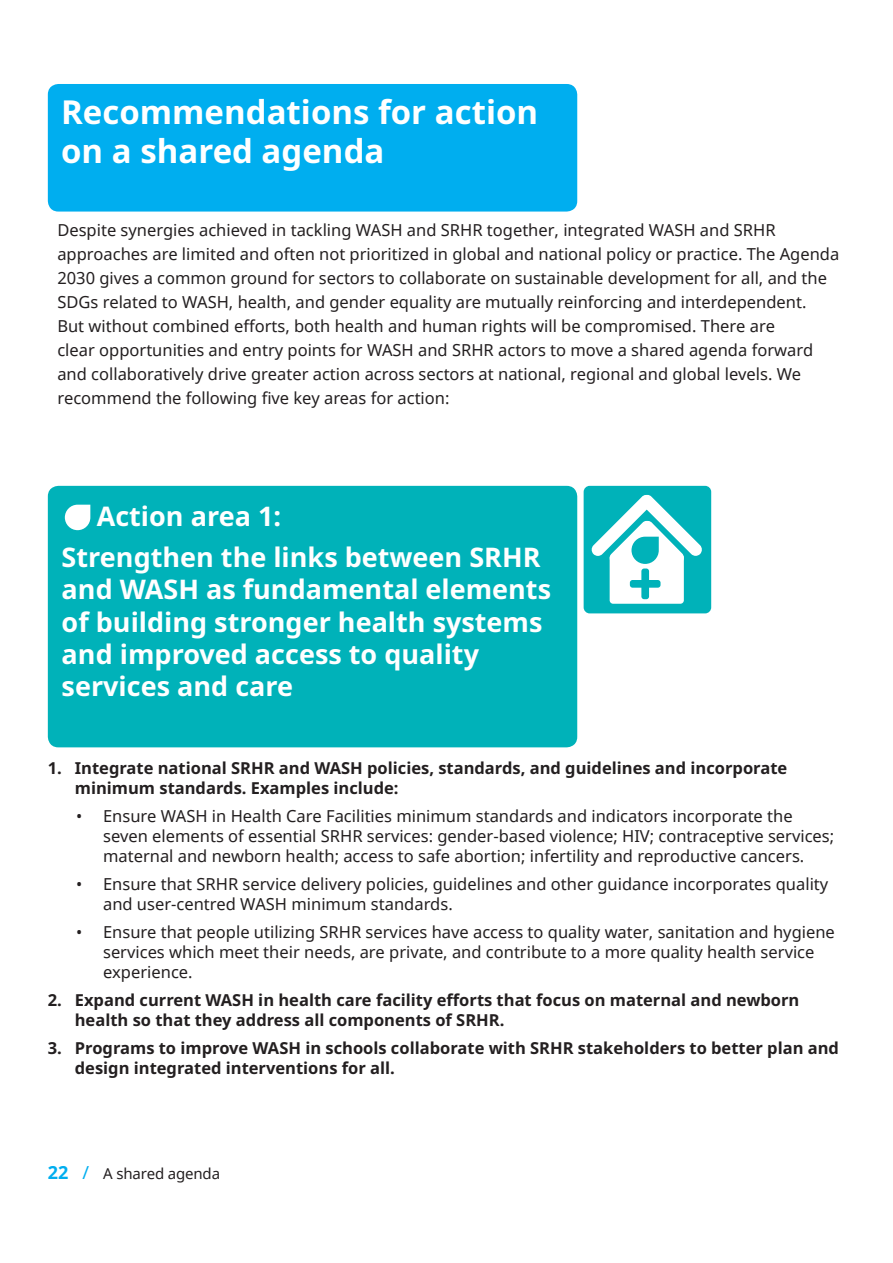
<style>
.page{position:relative;width:893px;height:1263px;background:#fff}
.page>*{position:absolute;margin:0;border:0;box-sizing:border-box;transform-origin:0 0}
.t1{font:700 33px/39.6px "Noto Sans";color:#fff}
.t2{font:700 27px/32.4px "Noto Sans";color:#fff}
.t3{font:16.5px/24px "Noto Sans";color:#231f20}
.t4{font:700 16.5px/19.8px "Noto Sans";color:#231f20}
.t5{font:15px "Noto Sans";letter-spacing:-.01em;color:#231f20}
.s1{font-weight:700;font-size:18px;color:#00aeef}
.s2{font-size:18px;color:#00aeef}
</style>
<div class="page">
<div style="left:48px;top:486px;width:529px;height:261px;background:#00b2b9;border-radius:11px"></div>
<svg style="left:65px;top:505px;width:25px;height:25px"></svg>
<div style="left:48px;top:84px;width:529px;height:128px;background:#00aeef;border-radius:11px"></div>
<div style="left:584px;top:486px;width:127px;height:127px;background:#00b2b9;border-radius:6px"></div>
<div style="left:610px;top:554px;width:74px;height:50px;background:#fff;border-radius:3px"></div>
<svg style="left:591px;top:494px;width:111px;height:105px"></svg>
<h1 class="t1" style="left:61px;top:92px;width:479px">Recommendations for action on a shared agenda</h1>
<p class="t3" style="left:57px;top:217px;width:783px">Despite synergies achieved in tackling WASH and SRHR together, integrated WASH and SRHR approaches are limited and often not prioritized in global and national policy or practice. The Agenda 2030 gives a common ground for sectors to collaborate on sustainable development for all, and the SDGs related to WASH, health, and gender equality are mutually reinforcing and interdependent.<br>But without combined efforts, both health and human rights will be compromised. There are<br>clear opportunities and entry points for WASH and SRHR actors to move a shared agenda forward and collaboratively drive greater action across sectors at national, regional and global levels. We recommend the following five key areas for action:</p>
<h2 class="t2" style="left:62px;top:496px;width:480px;line-height:41px;text-indent:35px">Action area 1:<br>Strengthen the links between SRHR</h2>
<h2 class="t2" style="left:62px;top:574px;width:491px">and WASH as fundamental elements of building stronger health systems and improved access to quality services and care</h2>
<p class="t4" style="left:75px;top:758px;width:714px;text-indent:-27px">1. Integrate national SRHR and WASH policies, standards, and guidelines and incorporate minimum standards. Examples include:</p>
<p class="t3" style="left:103px;top:806px;width:733px;line-height:19.8px;text-indent:-27px">• Ensure WASH in Health Care Facilities minimum standards and indicators incorporate the seven elements of essential SRHR services: gender-based violence; HIV; contraceptive services; maternal and newborn health; access to safe abortion; infertility and reproductive cancers.</p>
<p class="t3" style="left:103px;top:874px;width:727px;line-height:19.8px;text-indent:-27px">• Ensure that SRHR service delivery policies, guidelines and other guidance incorporates quality and user-centred WASH minimum standards.</p>
<p class="t3" style="left:103px;top:922px;width:733px;line-height:19.8px;text-indent:-27px">• Ensure that people utilizing SRHR services have access to quality water, sanitation and hygiene services which meet their needs, are private, and contribute to a more quality health service experience.</p>
<p class="t4" style="left:75px;top:990px;width:726px;text-indent:-27px">2. Expand current WASH in health care facility efforts that focus on maternal and newborn health so that they address all components of SRHR.</p>
<p class="t4" style="left:75px;top:1039px;width:766px;text-indent:-27px">3. Programs to improve WASH in schools collaborate with SRHR stakeholders to better plan and design integrated interventions for all.</p>
<p class="t5" style="left:48px;top:1163px;width:174px"><span class="s1">22</span> <span class="s2">/</span> A shared agenda</p>
</div>
